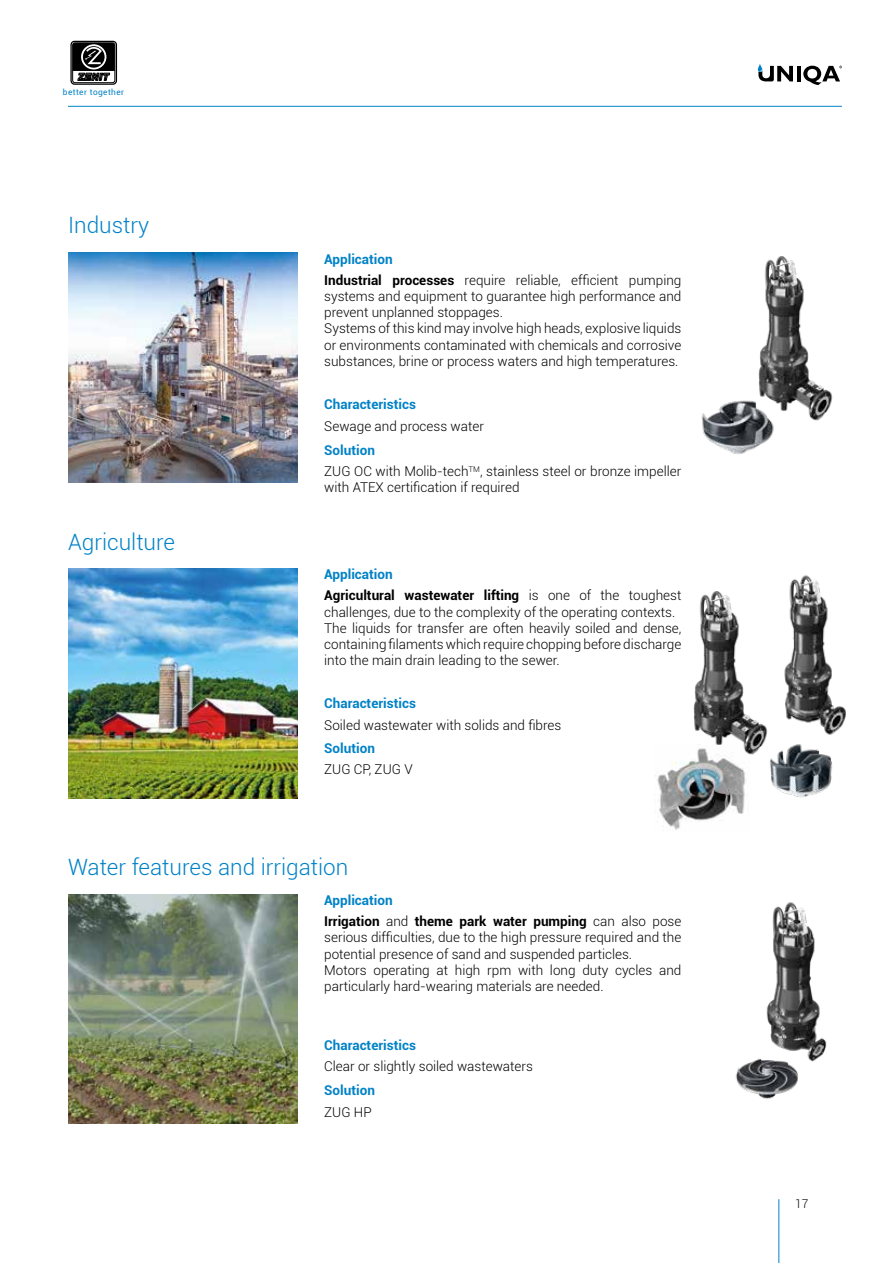
<style>
.page{position:relative;width:893px;height:1263px;background:#fff}
.page>*{position:absolute;margin:0;border:0;box-sizing:border-box;transform-origin:0 0}
.t1{font:300 22.5px "Roboto";color:#0082c7}
.t2{font:300 13.5px/16.2px "Roboto";color:#000}
.t3{font:700 13.5px "Roboto";color:#0082c7}
.t4{font:300 12px "Roboto";color:#000}
.t5{font:8.25px "Roboto";letter-spacing:.05em;color:#0082c7}
.s1{font-weight:700}
</style>
<div class="page">
<hr style="left:797px;top:66px;width:3px;height:15px;background:#000">
<svg style="left:803px;top:66px;width:39px;height:19px"></svg>
<svg style="left:758px;top:64px;width:35px;height:17px"></svg>
<hr style="left:778px;top:1199px;width:1px;height:64px;background:#0082c7">
<hr style="left:68px;top:106px;width:774px;height:1px;background:#0082c7">
<div style="left:70px;top:41px;width:47px;height:44px;border:1px solid #000;border-radius:3px"></div>
<div style="left:72px;top:43px;width:43px;height:40px;border:1px solid #000;border-radius:2px"></div>
<svg style="left:73px;top:43px;width:42px;height:38px"></svg>
<img style="left:657px;top:759px;width:88px;height:72px">
<img style="left:68px;top:252px;width:230px;height:230px">
<img style="left:68px;top:568px;width:230px;height:230px">
<img style="left:68px;top:894px;width:230px;height:230px">
<img style="left:758px;top:256px;width:75px;height:165px">
<img style="left:766px;top:902px;width:61px;height:160px">
<img style="left:735px;top:1035px;width:76px;height:64px">
<img style="left:701px;top:385px;width:80px;height:69px">
<img style="left:784px;top:575px;width:62px;height:153px">
<img style="left:770px;top:728px;width:70px;height:70px">
<img style="left:693px;top:591px;width:81px;height:168px">
<p class="t5" style="left:63px;top:86px;width:63px">better together</p>
<h1 class="t1" style="left:68px;top:210px;width:83px">Industry</h1>
<h1 class="t1" style="left:68px;top:527px;width:109px">Agriculture</h1>
<p class="t3" style="left:324px;top:250px;width:70px">Application</p>
<p class="t2" style="left:324px;top:271px;width:359px"><span class="s1">Industrial processes</span> require reliable, efficient pumping systems and equipment to guarantee high performance and prevent unplanned stoppages.<br>Systems of this kind may involve high heads, explosive liquids or environments contaminated with chemicals and corrosive substances, brine or process waters and high temperatures.</p>
<p class="t3" style="left:324px;top:394px;width:93px">Characteristics</p>
<p class="t3" style="left:324px;top:441px;width:52px">Solution</p>
<p class="t2" style="left:324px;top:417px;width:161px">Sewage and process water</p>
<p class="t2" style="left:324px;top:463px;width:359px">ZUG OC with Molib-tech<sup>TM</sup>, stainless steel or bronze impeller with ATEX certification if required</p>
<p class="t3" style="left:324px;top:565px;width:70px">Application</p>
<p class="t2" style="left:324px;top:587px;width:359px"><span class="s1">Agricultural wastewater lifting</span> is one of the toughest challenges, due to the complexity of the operating contexts.<br>The liquids for transfer are often heavily soiled and dense, containing filaments which require chopping before discharge into the main drain leading to the sewer.</p>
<p class="t3" style="left:324px;top:694px;width:93px">Characteristics</p>
<p class="t3" style="left:324px;top:739px;width:52px">Solution</p>
<p class="t2" style="left:324px;top:716px;width:239px">Soiled wastewater with solids and fibres</p>
<p class="t2" style="left:324px;top:761px;width:90px">ZUG CP, ZUG V</p>
<h1 class="t1" style="left:68px;top:851px;width:282px">Water features and irrigation</h1>
<p class="t2" style="left:324px;top:913px;width:359px"><span class="s1">Irrigation</span> and <span class="s1">theme park water pumping</span> can also pose serious difficulties, due to the high pressure required and the potential presence of sand and suspended particles.<br>Motors operating at high rpm with long duty cycles and particularly hard-wearing materials are needed.</p>
<p class="t3" style="left:324px;top:890px;width:70px">Application</p>
<p class="t3" style="left:324px;top:1036px;width:93px">Characteristics</p>
<p class="t3" style="left:324px;top:1080px;width:52px">Solution</p>
<p class="t2" style="left:324px;top:1058px;width:210px">Clear or slightly soiled wastewaters</p>
<p class="t2" style="left:324px;top:1103px;width:49px">ZUG HP</p>
<p class="t4" style="left:795px;top:1195px;width:15px">17</p>
</div>
